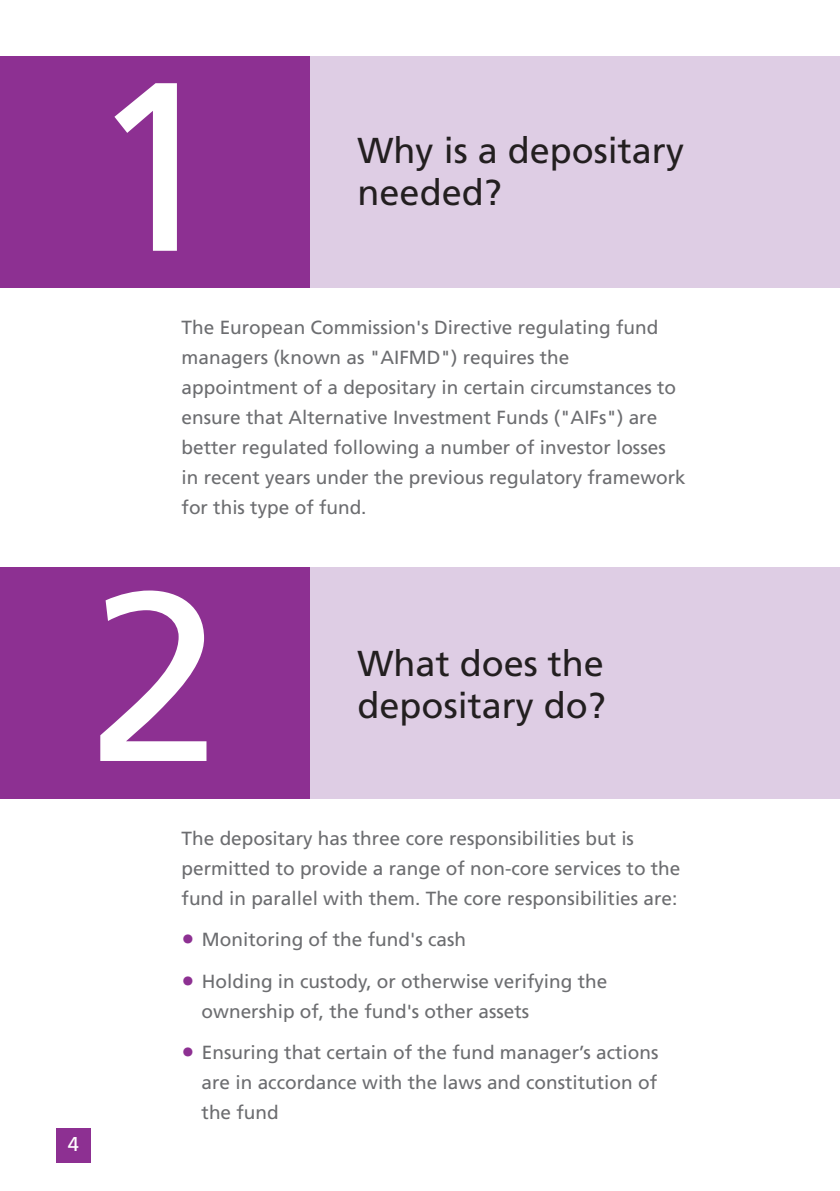
<style>
.page{position:relative;width:840px;height:1191px;background:#fff}
.page>*{position:absolute;margin:0;border:0;box-sizing:border-box;transform-origin:0 0}
.t1{font:240px "Frutiger";color:#fff}
.t2{font:36px/42px "Frutiger";color:#231f20}
.t3{font:20px "Frutiger";color:#fff}
.t4{font:19px/30px "Frutiger";color:#6c6d70}
.s1{font-size:26px;color:#8d3092}
</style>
<div class="page">
<div style="left:0;top:57px;width:839px;height:231px;background:#decde4"></div>
<div style="left:0;top:57px;width:309px;height:231px;background:#8d3092"></div>
<div style="left:0;top:567px;width:839px;height:231px;background:#decde4"></div>
<div style="left:0;top:567px;width:309px;height:231px;background:#8d3092"></div>
<div style="left:56px;top:1128px;width:35px;height:35px;background:#8d3092"></div>
<h1 class="t1" style="left:88px;top:71px;width:135px">1</h1>
<h2 class="t2" style="left:357px;top:132px;width:328px">Why is a depositary needed?</h2>
<p class="t4" style="left:181px;top:314px;width:505px">The European Commission's Directive regulating fund managers (known as "AIFMD") requires the appointment of a depositary in certain circumstances to ensure that Alternative Investment Funds ("AIFs") are better regulated following a number of investor losses in recent years under the previous regulatory framework for this type of fund.</p>
<h1 class="t1" style="left:88px;top:581px;width:135px">2</h1>
<h2 class="t2" style="left:357px;top:645px;width:250px">What does the depositary do?</h2>
<p class="t3" style="left:68px;top:1135px;width:13px">4</p>
<p class="t4" style="left:181px;top:825px;width:500px">The depositary has three core responsibilities but is permitted to provide a range of non-core services to the fund in parallel with them. The core responsibilities are:</p>
<p class="t4" style="left:181px;top:926px;width:286px"><span class="s1">•</span> Monitoring of the fund's cash</p>
<p class="t4" style="left:201px;top:967px;width:407px;text-indent:-20px"><span class="s1">•</span> Holding in custody, or otherwise verifying the ownership of, the fund's other assets</p>
<p class="t4" style="left:201px;top:1039px;width:458px;text-align:justify;text-indent:-20px"><span class="s1">•</span> Ensuring that certain of the fund manager’s actions are in accordance with the laws and constitution of the fund</p>
</div>
